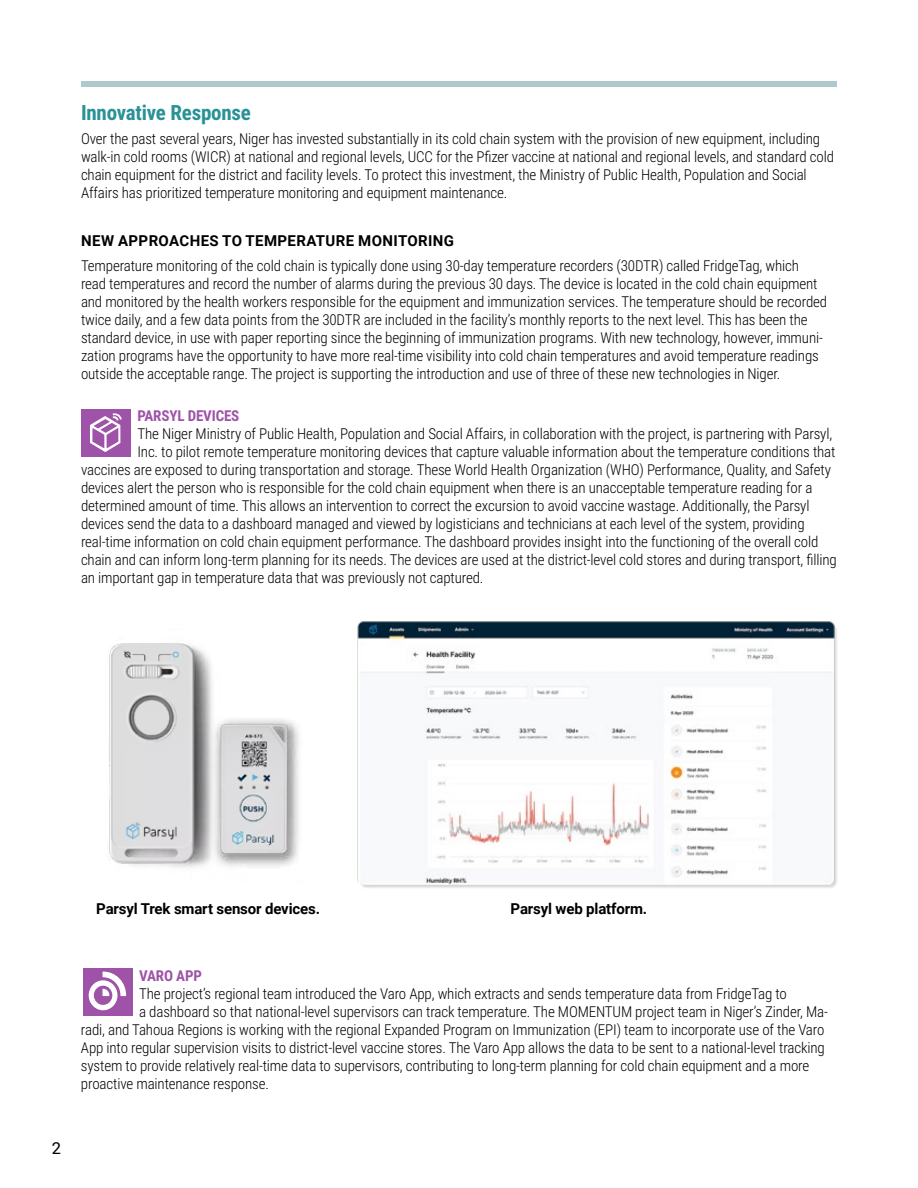
<style>
.page{position:relative;width:918px;height:1188px;background:#fff}
.page>*{position:absolute;margin:0;border:0;box-sizing:border-box;transform-origin:0 0}
.t1{font:700 21px "Roboto Condensed";letter-spacing:-.01em;color:#299296}
.t2{font:16.5px "Roboto";color:#000}
.t3{font:300 15px/18px "Roboto Condensed";letter-spacing:-.01em;color:#000}
.t4{font:700 15px "Roboto";letter-spacing:-.01em;color:#000}
.t5{font:700 15px "Roboto Condensed";letter-spacing:-.01em;color:#9e53a8}
.s1{font-family:"Roboto";font-weight:700}
</style>
<div class="page">
<div style="left:81px;top:81px;width:756px;height:6px;background:#b0c9cc"></div>
<div style="left:81px;top:409px;width:50px;height:47px;background:#9e53a8"></div>
<svg style="left:90px;top:413px;width:32px;height:39px"></svg>
<img style="left:109px;top:643px;width:190px;height:225px">
<img style="left:357px;top:621px;width:480px;height:267px">
<div style="left:83px;top:968px;width:49px;height:47px;background:#9e53a8"></div>
<svg style="left:89px;top:972px;width:37px;height:38px"></svg>
<h1 class="t1" style="left:81px;top:98px;width:171px">Innovative Response</h1>
<p class="t3" style="left:81px;top:129px;width:755px">Over the past several years, Niger has invested substantially in its cold chain system with the provision of new equipment, including walk-in cold rooms (WICR) at national and regional levels, UCC for the Pfizer vaccine at national and regional levels, and standard cold chain equipment for the district and facility levels. To protect this investment, the Ministry of Public Health, Population and Social Affairs has prioritized temperature monitoring and equipment maintenance.</p>
<p class="t3" style="left:81px;top:228px;width:720px;line-height:24.8px"><span class="s1">NEW APPROACHES TO TEMPERATURE MONITORING<br></span>Temperature monitoring of the cold chain is typically done using 30-day temperature recorders (30DTR) called FridgeTag, which</p>
<p class="t3" style="left:81px;top:274px;width:748px">read temperatures and record the number of alarms during the previous 30 days. The device is located in the cold chain equipment and monitored by the health workers responsible for the equipment and immunization services. The temperature should be recorded twice daily, and a few data points from the 30DTR are included in the facility’s monthly reports to the next level. This has been the standard device, in use with paper reporting since the beginning of immunization programs. With new technology, however, immuni&shy;zation programs have the opportunity to have more real-time visibility into cold chain temperatures and avoid temperature readings outside the acceptable range. The project is supporting the introduction and use of three of these new technologies in Niger.</p>
<p class="t5" style="left:137px;top:405px;width:103px">PARSYL DEVICES</p>
<p class="t3" style="left:137px;top:424px;width:696px">The Niger Ministry of Public Health, Population and Social Affairs, in collaboration with the project, is partnering with Parsyl,</p>
<p class="t3" style="left:137px;top:442px;width:700px">Inc. to pilot remote temperature monitoring devices that capture valuable information about the temperature conditions that</p>
<p class="t3" style="left:81px;top:460px;width:751px">vaccines are exposed to during transportation and storage. These World Health Organization (WHO) Performance, Quality, and Safety</p>
<p class="t3" style="left:81px;top:478px;width:733px">devices alert the person who is responsible for the cold chain equipment when there is an unacceptable temperature reading for a</p>
<p class="t3" style="left:81px;top:496px;width:730px">determined amount of time. This allows an intervention to correct the excursion to avoid vaccine wastage. Additionally, the Parsyl</p>
<p class="t3" style="left:81px;top:514px;width:725px">devices send the data to a dashboard managed and viewed by logisticians and technicians at each level of the system, providing</p>
<p class="t3" style="left:81px;top:532px;width:739px">real-time information on cold chain equipment performance. The dashboard provides insight into the functioning of the overall cold</p>
<p class="t3" style="left:81px;top:550px;width:757px">chain and can inform long-term planning for its needs. The devices are used at the district-level cold stores and during transport, filling</p>
<p class="t3" style="left:81px;top:568px;width:404px">an important gap in temperature data that was previously not captured.</p>
<p class="t4" style="left:96px;top:899px;width:225px">Parsyl Trek smart sensor devices.</p>
<p class="t4" style="left:511px;top:899px;width:138px">Parsyl web platform.</p>
<p class="t2" style="left:52px;top:1136px;width:11px">2</p>
<p class="t5" style="left:139px;top:965px;width:64px">VARO APP</p>
<p class="t3" style="left:139px;top:984px;width:649px">The project’s regional team introduced the Varo App, which extracts and sends temperature data from FridgeTag to</p>
<p class="t3" style="left:139px;top:1002px;width:690px">a dashboard so that national-level supervisors can track temperature. The MOMENTUM project team in Niger’s Zinder, Ma-</p>
<p class="t3" style="left:81px;top:1020px;width:745px">radi, and Tahoua Regions is working with the regional Expanded Program on Immunization (EPI) team to incorporate use of the Varo</p>
<p class="t3" style="left:81px;top:1038px;width:745px">App into regular supervision visits to district-level vaccine stores. The Varo App allows the data to be sent to a national-level tracking</p>
<p class="t3" style="left:81px;top:1056px;width:730px">system to provide relatively real-time data to supervisors, contributing to long-term planning for cold chain equipment and a more</p>
<p class="t3" style="left:81px;top:1074px;width:190px">proactive maintenance response.</p>
</div>
